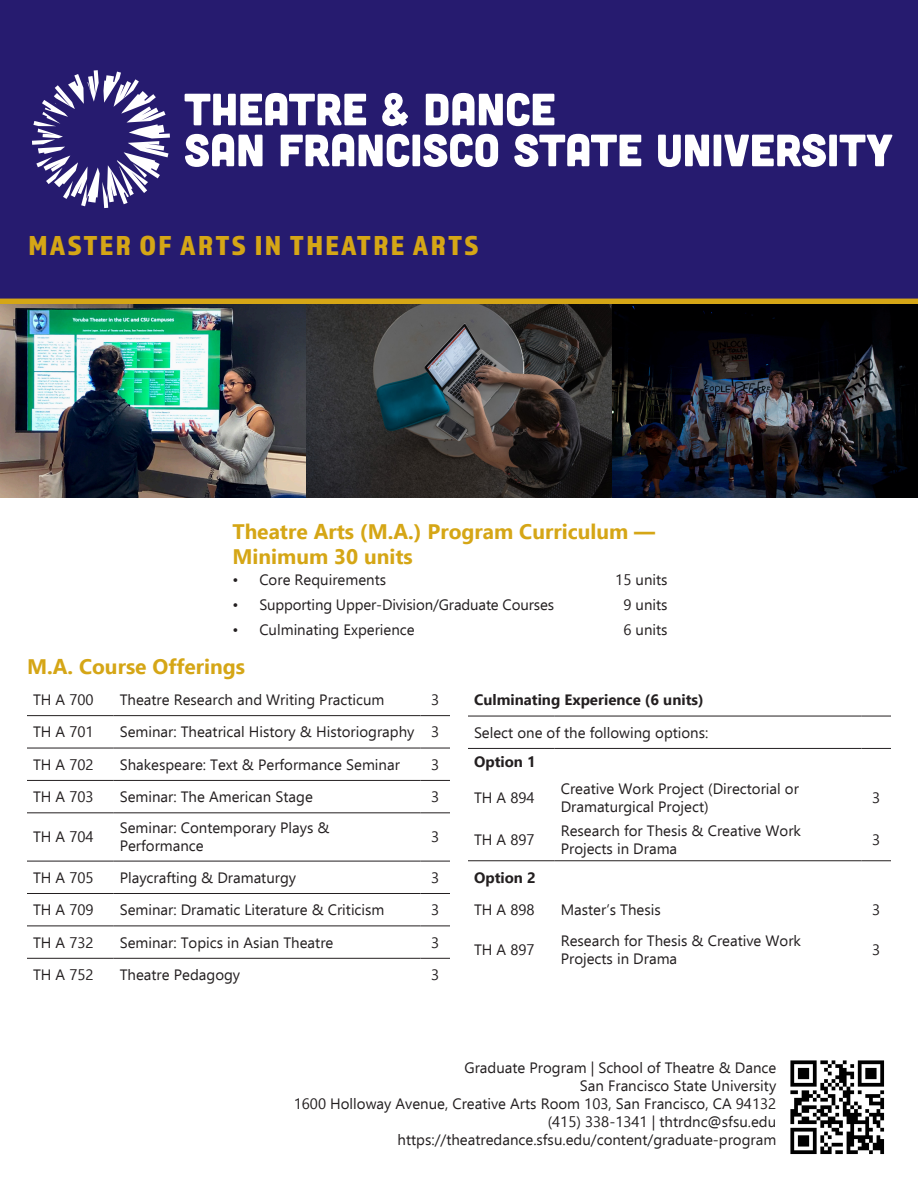
<style>
.page{position:relative;width:918px;height:1188px;background:#fff}
.page>*{position:absolute;margin:0;border:0;box-sizing:border-box;transform-origin:0 0}
.t1{font:28.5px "Almaq Refined";letter-spacing:.08em;color:#d5a616}
.t2{font:700 21px/25.2px "Ebrima";color:#d5a616}
.t3{font:15px/18px "Ebrima";color:#231f20}
.t4{font:700 15px "Ebrima";color:#231f20}
</style>
<div class="page">
<img style="left:790px;top:1060px;width:95px;height:95px">
<div style="left:0;top:0;width:918px;height:305px;background:#261b6f"></div>
<svg style="left:185px;top:93px;width:181px;height:32px"></svg>
<svg style="left:381px;top:92px;width:27px;height:34px"></svg>
<svg style="left:426px;top:93px;width:128px;height:33px"></svg>
<svg style="left:185px;top:134px;width:78px;height:33px"></svg>
<svg style="left:281px;top:134px;width:128px;height:33px"></svg>
<div style="left:412px;top:135px;width:8px;height:31px;background:#fff"></div>
<svg style="left:423px;top:134px;width:75px;height:33px"></svg>
<svg style="left:514px;top:134px;width:127px;height:33px"></svg>
<svg style="left:658px;top:135px;width:51px;height:32px"></svg>
<div style="left:714px;top:135px;width:7px;height:31px;background:#fff"></div>
<svg style="left:724px;top:134px;width:102px;height:33px"></svg>
<div style="left:829px;top:135px;width:8px;height:31px;background:#fff"></div>
<svg style="left:840px;top:135px;width:53px;height:31px"></svg>
<svg style="left:32px;top:70px;width:138px;height:138px"></svg>
<hr style="left:27px;top:748px;width:87px;height:1px;background:#231f20">
<hr style="left:114px;top:748px;width:306px;height:1px;background:#231f20">
<hr style="left:420px;top:748px;width:30px;height:1px;background:#231f20">
<hr style="left:27px;top:780px;width:87px;height:1px;background:#231f20">
<hr style="left:114px;top:780px;width:306px;height:1px;background:#231f20">
<hr style="left:420px;top:780px;width:30px;height:1px;background:#231f20">
<hr style="left:27px;top:812px;width:87px;height:1px;background:#231f20">
<hr style="left:114px;top:812px;width:306px;height:1px;background:#231f20">
<hr style="left:420px;top:812px;width:30px;height:1px;background:#231f20">
<hr style="left:27px;top:861px;width:87px;height:1px;background:#231f20">
<hr style="left:114px;top:861px;width:306px;height:1px;background:#231f20">
<hr style="left:420px;top:861px;width:30px;height:1px;background:#231f20">
<hr style="left:27px;top:893px;width:87px;height:1px;background:#231f20">
<hr style="left:114px;top:893px;width:306px;height:1px;background:#231f20">
<hr style="left:420px;top:893px;width:30px;height:1px;background:#231f20">
<hr style="left:27px;top:926px;width:87px;height:1px;background:#231f20">
<hr style="left:114px;top:926px;width:306px;height:1px;background:#231f20">
<hr style="left:420px;top:926px;width:30px;height:1px;background:#231f20">
<hr style="left:27px;top:958px;width:87px;height:1px;background:#231f20">
<hr style="left:114px;top:958px;width:306px;height:1px;background:#231f20">
<hr style="left:420px;top:958px;width:30px;height:1px;background:#231f20">
<hr style="left:27px;top:715px;width:87px;height:1px;background:#231f20">
<hr style="left:114px;top:715px;width:306px;height:1px;background:#231f20">
<hr style="left:420px;top:715px;width:30px;height:1px;background:#231f20">
<hr style="left:468px;top:716px;width:87px;height:1px;background:#231f20">
<hr style="left:555px;top:716px;width:306px;height:1px;background:#231f20">
<hr style="left:861px;top:716px;width:30px;height:1px;background:#231f20">
<hr style="left:468px;top:748px;width:87px;height:1px;background:#231f20">
<hr style="left:555px;top:748px;width:306px;height:1px;background:#231f20">
<hr style="left:861px;top:748px;width:30px;height:1px;background:#231f20">
<hr style="left:468px;top:860px;width:87px;height:1px;background:#231f20">
<hr style="left:555px;top:860px;width:306px;height:1px;background:#231f20">
<hr style="left:861px;top:860px;width:30px;height:1px;background:#231f20">
<img style="left:0;top:305px;width:918px;height:192px">
<p class="t1" style="left:28px;top:228px;width:452px">MASTER OF ARTS IN THEATRE ARTS</p>
<p class="t2" style="left:232px;top:517px;width:424px">Theatre Arts (M.A.) Program Curriculum —<br>Minimum 30 units</p>
<p class="t3" style="left:232px;top:570px;width:155px">• Core Requirements</p>
<p class="t3" style="left:615px;top:570px;width:54px">15 units</p>
<p class="t3" style="left:232px;top:595px;width:323px">• Supporting Upper-Division/Graduate Courses</p>
<p class="t3" style="left:623px;top:595px;width:46px">9 units</p>
<p class="t3" style="left:232px;top:620px;width:184px">• Culminating Experience</p>
<p class="t3" style="left:623px;top:620px;width:46px">6 units</p>
<p class="t2" style="left:27px;top:653px;width:220px">M.A. Course Offerings</p>
<p class="t3" style="left:33px;top:690px;width:62px">TH A 700</p>
<p class="t3" style="left:120px;top:690px;width:266px">Theatre Research and Writing Practicum</p>
<p class="t3" style="left:431px;top:690px;width:10px">3</p>
<p class="t3" style="left:33px;top:722px;width:62px">TH A 701</p>
<p class="t3" style="left:120px;top:722px;width:296px">Seminar: Theatrical History &amp; Historiography</p>
<p class="t3" style="left:431px;top:722px;width:10px">3</p>
<p class="t3" style="left:33px;top:755px;width:62px">TH A 702</p>
<p class="t3" style="left:120px;top:755px;width:282px">Shakespeare: Text &amp; Performance Seminar</p>
<p class="t3" style="left:431px;top:755px;width:10px">3</p>
<p class="t3" style="left:33px;top:787px;width:62px">TH A 703</p>
<p class="t3" style="left:120px;top:787px;width:195px">Seminar: The American Stage</p>
<p class="t3" style="left:431px;top:787px;width:10px">3</p>
<p class="t3" style="left:33px;top:828px;width:62px">TH A 704</p>
<p class="t3" style="left:120px;top:819px;width:211px">Seminar: Contemporary Plays &amp;<br>Performance</p>
<p class="t3" style="left:431px;top:828px;width:10px">3</p>
<p class="t3" style="left:33px;top:868px;width:62px">TH A 705</p>
<p class="t3" style="left:120px;top:868px;width:178px">Playcrafting &amp; Dramaturgy</p>
<p class="t3" style="left:431px;top:868px;width:10px">3</p>
<p class="t3" style="left:33px;top:900px;width:62px">TH A 709</p>
<p class="t3" style="left:120px;top:900px;width:266px">Seminar: Dramatic Literature &amp; Criticism</p>
<p class="t3" style="left:431px;top:900px;width:10px">3</p>
<p class="t3" style="left:33px;top:933px;width:62px">TH A 732</p>
<p class="t3" style="left:120px;top:933px;width:215px">Seminar: Topics in Asian Theatre</p>
<p class="t3" style="left:431px;top:933px;width:10px">3</p>
<p class="t3" style="left:33px;top:965px;width:62px">TH A 752</p>
<p class="t3" style="left:120px;top:965px;width:122px">Theatre Pedagogy</p>
<p class="t3" style="left:431px;top:965px;width:10px">3</p>
<p class="t4" style="left:474px;top:688px;width:231px">Culminating Experience (6 units)</p>
<p class="t3" style="left:474px;top:723px;width:236px">Select one of the following options:</p>
<p class="t4" style="left:474px;top:750px;width:63px">Option 1</p>
<p class="t3" style="left:474px;top:788px;width:62px">TH A 894</p>
<p class="t3" style="left:561px;top:779px;width:240px">Creative Work Project (Directorial or<br>Dramaturgical Project)</p>
<p class="t3" style="left:872px;top:788px;width:10px">3</p>
<p class="t3" style="left:474px;top:830px;width:62px">TH A 897</p>
<p class="t3" style="left:561px;top:821px;width:242px">Research for Thesis &amp; Creative Work<br>Projects in Drama</p>
<p class="t3" style="left:872px;top:830px;width:10px">3</p>
<p class="t4" style="left:474px;top:865px;width:63px">Option 2</p>
<p class="t3" style="left:474px;top:900px;width:62px">TH A 898</p>
<p class="t3" style="left:561px;top:900px;width:102px">Master’s Thesis</p>
<p class="t3" style="left:872px;top:900px;width:10px">3</p>
<p class="t3" style="left:474px;top:940px;width:62px">TH A 897</p>
<p class="t3" style="left:561px;top:931px;width:242px">Research for Thesis &amp; Creative Work<br>Projects in Drama</p>
<p class="t3" style="left:872px;top:940px;width:10px">3</p>
<p class="t3" style="left:464px;top:1059px;width:313px">Graduate Program | School of Theatre &amp; Dance</p>
<p class="t3" style="left:580px;top:1077px;width:198px">San Francisco State University</p>
<p class="t3" style="left:294px;top:1095px;width:484px">1600 Holloway Avenue, Creative Arts Room 103, San Francisco, CA 94132</p>
<p class="t3" style="left:548px;top:1113px;width:230px">(415) 338-1341 | thtrdnc@sfsu.edu</p>
<p class="t3" style="left:398px;top:1131px;width:380px">https://theatredance.sfsu.edu/content/graduate-program</p>
</div>
